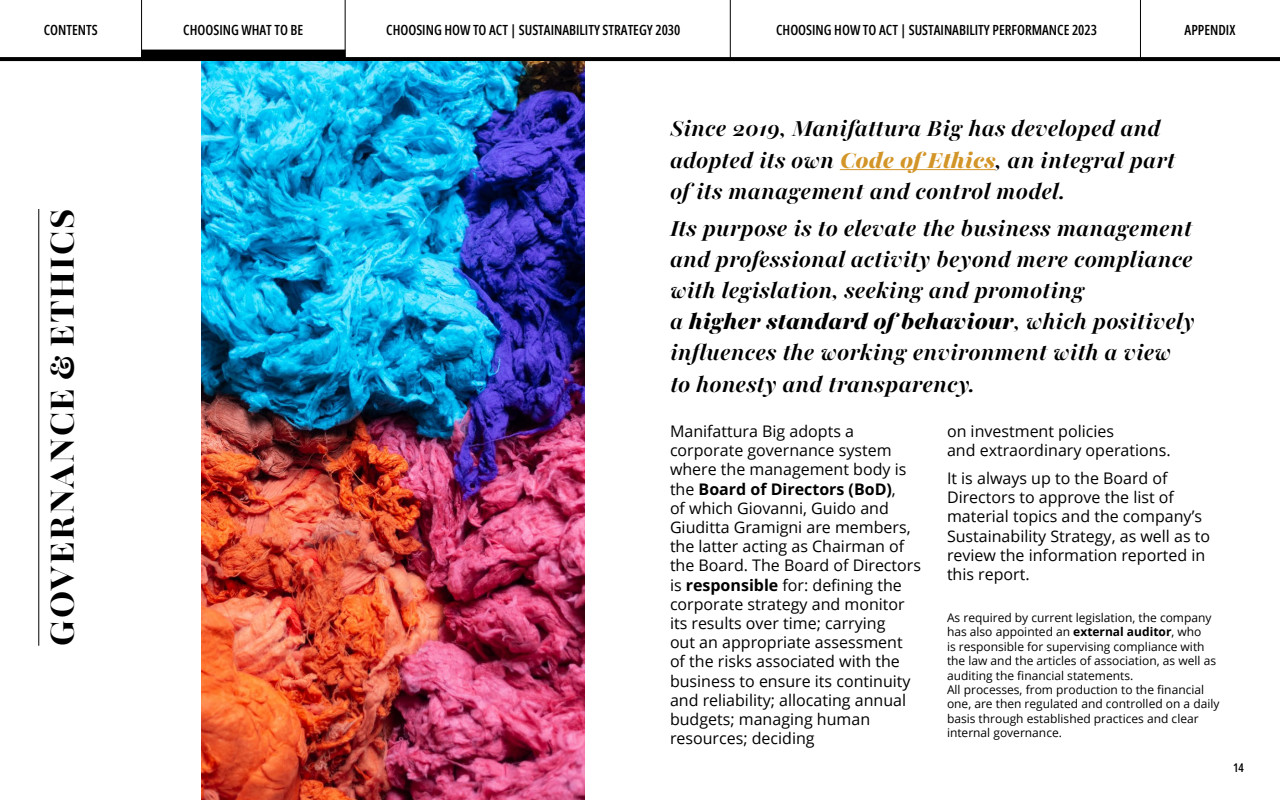
<style>
.page{position:relative;width:1280px;height:800px;background:#fff}
.page>*{position:absolute;margin:0;border:0;box-sizing:border-box;transform-origin:0 0}
.t1{font:800 40px "Playfair 144 pt";letter-spacing:.03em;color:#000}
.t2{font:italic 700 26px/31.2px "Playfair 144 pt";color:#000}
.t3{font:16px/19.2px "Open Sans";color:#000}
.t4{font:14px "Open Sans";color:#000}
.t5{font:12px/14.4px "Open Sans";color:#000}
.t6{font:12px "Open Sans";color:#000}
.s1{font-weight:900;color:#d39528}
.s2{font-weight:900}
.s3{font-weight:700}
</style>
<div class="page">
<svg style="left:0;top:57px;width:1280px;height:4px;background:#040404"></svg>
<hr style="left:141px;top:0;width:1px;height:59px;background:#000">
<hr style="left:345px;top:0;width:1px;height:59px;background:#000">
<hr style="left:730px;top:0;width:1px;height:59px;background:#000">
<hr style="left:1140px;top:0;width:1px;height:59px;background:#000">
<hr style="left:38px;top:209px;width:1px;height:437px;background:#000">
<hr style="left:840px;top:169px;width:156px;height:1px;background:#d39528">
<img style="left:201px;top:61px;width:384px;height:739px">
<div style="left:141px;top:50px;width:205px;height:10px;background:#000"></div>
<p class="t4" style="left:44px;top:20px;width:55px">CONTENTS</p>
<p class="t4" style="left:183px;top:20px;width:122px">CHOOSING WHAT TO BE</p>
<p class="t4" style="left:386px;top:20px;width:296px">CHOOSING HOW TO ACT | SUSTAINABILITY STRATEGY 2030</p>
<p class="t4" style="left:776px;top:20px;width:322px">CHOOSING HOW TO ACT | SUSTAINABILITY PERFORMANCE 2023</p>
<p class="t4" style="left:1185px;top:20px;width:52px">APPENDIX</p>
<h1 class="t1" style="left:39px;top:646px;width:438px;rotate:-90deg">GOVERNANCE &amp; ETHICS</h1>
<h2 class="t2" style="left:670px;top:112px;width:507px">Since 2019, Manifattura Big has developed and adopted its own <span class="s1">Code of Ethics</span>, an integral part of its management and control model.</h2>
<p class="t2" style="left:670px;top:211px;width:526px">Its purpose is to elevate the business management and professional activity beyond mere compliance with legislation, seeking and promoting<br>a <span class="s2">higher standard of behaviour</span>, which positively influences the working environment with a view to honesty and transparency.</p>
<p class="t3" style="left:670px;top:421px;width:253px">Manifattura Big adopts a corporate governance system where the management body is the <span class="s3">Board of Directors (BoD)</span>,<br>of which Giovanni, Guido and<br>Giuditta Gramigni are members, the latter acting as Chairman of the Board. The Board of Directors is <span class="s3">responsible</span> for: defining the corporate strategy and monitor its results over time; carrying<br>out an appropriate assessment of the risks associated with the business to ensure its continuity and reliability; allocating annual budgets; managing human resources; deciding</p>
<p class="t3" style="left:947px;top:421px;width:225px">on investment policies<br>and extraordinary operations.</p>
<p class="t3" style="left:947px;top:468px;width:265px">It is always up to the Board of<br>Directors to approve the list of material topics and the company’s<br>Sustainability Strategy, as well as to review the information reported in this report.</p>
<p class="t5" style="left:947px;top:610px;width:274px">As required by current legislation, the company has also appointed an <span class="s3">external auditor</span>, who<br>is responsible for supervising compliance with the law and the articles of association, as well as auditing the financial statements.<br>All processes, from production to the financial one, are then regulated and controlled on a daily basis through established practices and clear internal governance.</p>
<p class="t6" style="left:1233px;top:759px;width:12px">14</p>
</div>
